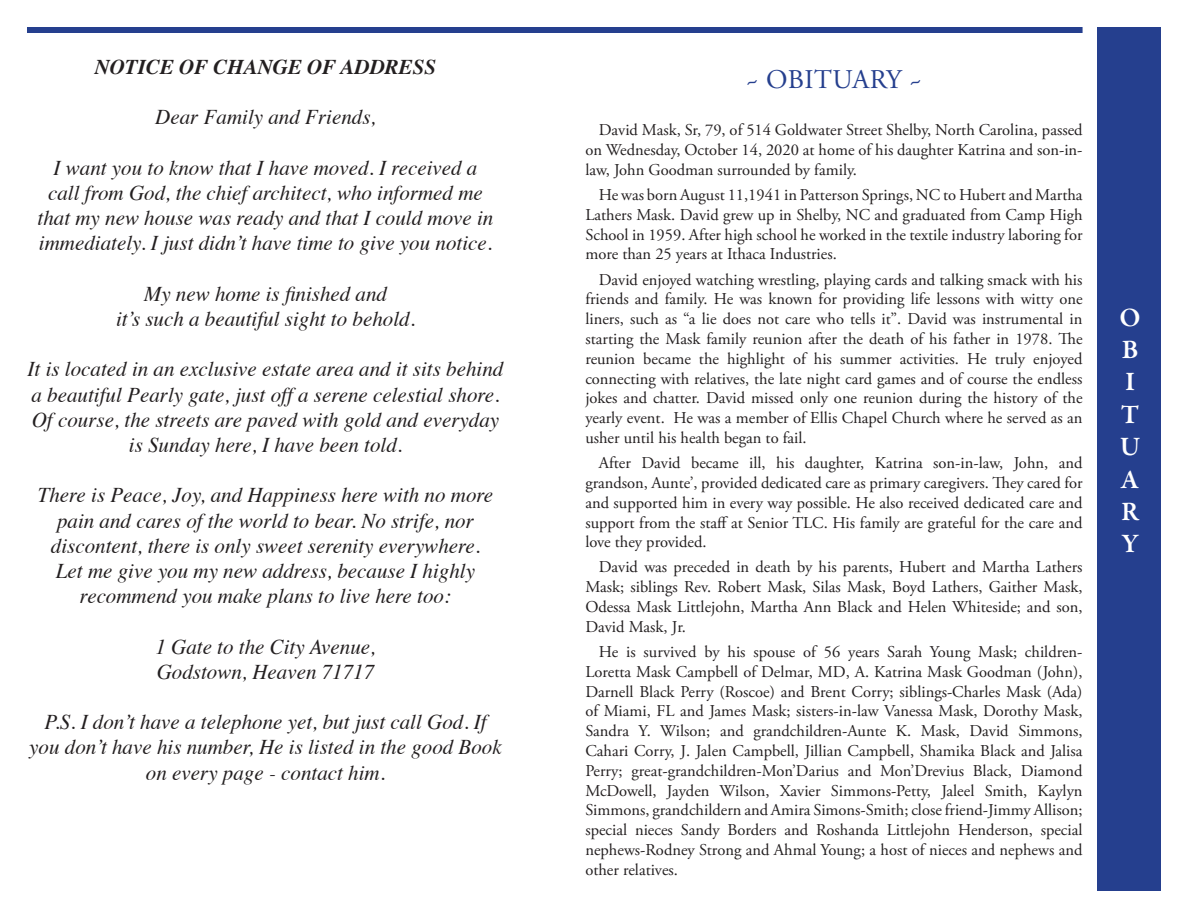
<style>
.page{position:relative;width:1188px;height:918px;background:#fff}
.page>*{position:absolute;margin:0;border:0;box-sizing:border-box;transform-origin:0 0}
.t1{font:27px "Adobe Garamond Pro";letter-spacing:.015em;color:#253f8e}
.t2{font:600 27px/32.4px "Garamond Premr Pro";color:#fff}
.t3{font:italic 21px/25.2px "Times";color:#231f20;text-align:center}
.t4{font:italic 700 21px "Times";color:#231f20}
.t5{font:16.5px/19.8px "Adobe Garamond Pro";color:#231f20;text-align:justify}
</style>
<div class="page">
<div style="left:1098px;top:27px;width:63px;height:864px;background:#253f8e"></div>
<div style="left:27px;top:27px;width:1056px;height:6px;background:#253f8e"></div>
<p class="t4" style="left:95px;top:47px;width:343px">NOTICE OF CHANGE OF ADDRESS</p>
<p class="t3" style="left:155px;top:104px;width:222px">Dear Family and Friends,</p>
<p class="t3" style="left:38px;top:154px;width:457px">I want you to know that I have moved. I received a call from God, the chief architect, who informed me that my new house was ready and that I could move in immediately. I just didn’t have time to give you notice.</p>
<p class="t3" style="left:116px;top:280px;width:300px">My new home is finished and<br>it’s such a beautiful sight to behold.</p>
<p class="t3" style="left:28px;top:356px;width:477px">It is located in an exclusive estate area and it sits behind a beautiful Pearly gate, just off a serene celestial shore.<br>Of course, the streets are paved with gold and everyday is Sunday here, I have been told.</p>
<p class="t3" style="left:38px;top:482px;width:457px">There is Peace, Joy, and Happiness here with no more pain and cares of the world to bear. No strife, nor discontent, there is only sweet serenity everywhere.<br>Let me give you my new address, because I highly recommend you make plans to live here too:</p>
<p class="t3" style="left:155px;top:633px;width:222px;text-align:left">1 Gate to the City Avenue,<br>Godstown, Heaven 71717</p>
<p class="t3" style="left:29px;top:708px;width:474px">P.S. I don’t have a telephone yet, but just call God. If you don’t have his number, He is listed in the good Book on every page - contact him.</p>
<h1 class="t1" style="left:746px;top:63px;width:178px">~ OBITUARY ~</h1>
<p class="t5" style="left:585px;top:121px;width:499px;text-indent:13px">David Mask, Sr, 79, of 514 Goldwater Street Shelby, North Carolina, passed on Wednesday, October 14, 2020 at home of his daughter Katrina and son-in&shy;law, John Goodman surrounded by family.</p>
<p class="t5" style="left:585px;top:185px;width:499px;text-indent:13px">He was born August 11,1941 in Patterson Springs, NC to Hubert and Martha Lathers Mask. David grew up in Shelby, NC and graduated from Camp High School in 1959. After high school he worked in the textile industry laboring for more than 25 years at Ithaca Industries.</p>
<p class="t5" style="left:585px;top:270px;width:499px;text-indent:13px">David enjoyed watching wrestling, playing cards and talking smack with his friends and family. He was known for providing life lessons with witty one liners, such as “a lie does not care who tells it”. David was instrumental in starting the Mask family reunion after the death of his father in 1978. The reunion became the highlight of his summer activities. He truly enjoyed connecting with relatives, the late night card games and of course the endless jokes and chatter. David missed only one reunion during the history of the yearly event. He was a member of Ellis Chapel Church where he served as an usher until his health began to fail.</p>
<p class="t5" style="left:585px;top:454px;width:499px;text-indent:13px">After David became ill, his daughter, Katrina son-in-law, John, and grandson, Aunte’, provided dedicated care as primary caregivers. They cared for and supported him in every way possible. He also received dedicated care and support from the staff at Senior TLC. His family are grateful for the care and love they provided.</p>
<p class="t5" style="left:585px;top:558px;width:499px;text-indent:13px">David was preceded in death by his parents, Hubert and Martha Lathers Mask; siblings Rev. Robert Mask, Silas Mask, Boyd Lathers, Gaither Mask, Odessa Mask Littlejohn, Martha Ann Black and Helen Whiteside; and son, David Mask, Jr.</p>
<p class="t5" style="left:585px;top:643px;width:499px;text-indent:14px">He is survived by his spouse of 56 years Sarah Young Mask; children-Loretta Mask Campbell of Delmar, MD, A. Katrina Mask Goodman (John), Darnell Black Perry (Roscoe) and Brent Corry; siblings-Charles Mask (Ada) of Miami, FL and James Mask; sisters-in-law Vanessa Mask, Dorothy Mask, Sandra Y. Wilson; and grandchildren-Aunte K. Mask, David Simmons, Cahari Corry, J. Jalen Campbell, Jillian Campbell, Shamika Black and Jalisa Perry; great-grandchildren-Mon’Darius and Mon’Drevius Black, Diamond McDowell, Jayden Wilson, Xavier Simmons-Petty, Jaleel Smith, Kaylyn Simmons, grandchildern and Amira Simons-Smith; close friend-Jimmy Allison; special nieces Sandy Borders and Roshanda Littlejohn Henderson, special nephews-Rodney Strong and Ahmal Young; a host of nieces and nephews and other relatives.</p>
<h1 class="t2" style="left:1119px;top:302px;width:23px">O<br>B<br>I<br>T<br>U<br>A<br>R<br>Y</h1>
</div>
